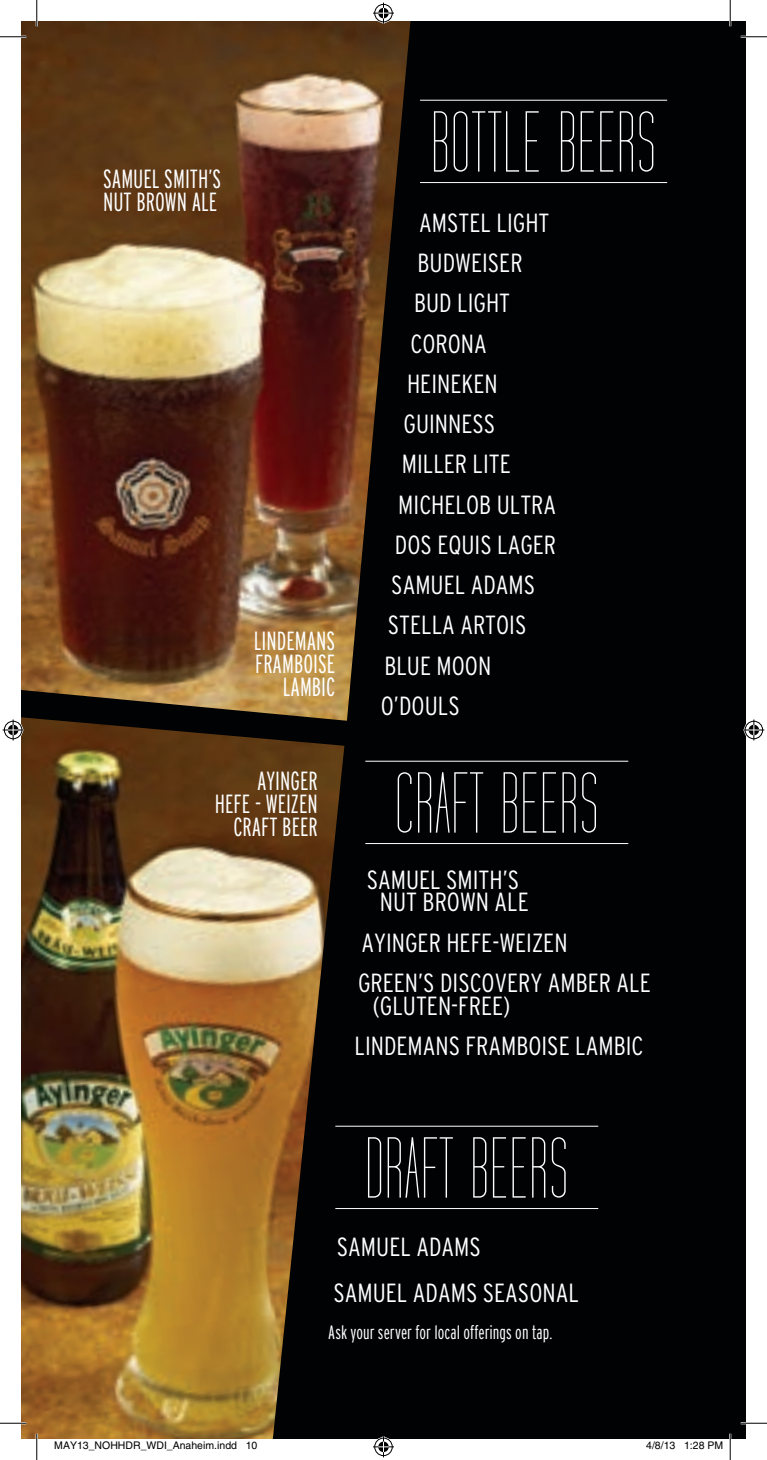
<style>
.page{position:relative;width:767px;height:1460px;background:#fff}
.page>*{position:absolute;margin:0;border:0;box-sizing:border-box;transform-origin:0 0}
.t1{font:87.5px "Tall Films";color:#fff}
.t2{font:300 condensed 26.25px/40.2px "Interstate";color:#fff}
.t3{font:300 extra-condensed 26.25px/22.8px "Interstate";color:#fff;text-align:right}
.t4{font:300 extra-condensed 19.25px "Interstate";color:#fff}
.t5{font:10.5px "Helvetica";color:#000}
</style>
<div class="page">
<div style="left:21px;top:21px;width:725px;height:1417px;background:#010203"></div>
<hr style="left:420px;top:100px;width:247px;height:1px;background:#fff">
<hr style="left:420px;top:182px;width:247px;height:1px;background:#fff">
<hr style="left:365px;top:761px;width:263px;height:1px;background:#fff">
<hr style="left:365px;top:843px;width:263px;height:1px;background:#fff">
<hr style="left:335px;top:1125px;width:263px;height:1px;background:#fff">
<hr style="left:335px;top:1208px;width:263px;height:1px;background:#fff">
<img style="left:21px;top:21px;width:389px;height:700px">
<img style="left:21px;top:717px;width:323px;height:721px">
<hr style="left:0;top:36px;width:26px;height:2px;background:#fff">
<hr style="left:740px;top:36px;width:26px;height:2px;background:#fff">
<hr style="left:0;top:1422px;width:26px;height:2px;background:#fff">
<hr style="left:740px;top:1422px;width:26px;height:2px;background:#fff">
<hr style="left:36px;top:0;width:2px;height:26px;background:#fff">
<hr style="left:36px;top:1433px;width:2px;height:27px;background:#fff">
<hr style="left:729px;top:0;width:2px;height:26px;background:#fff">
<hr style="left:729px;top:1433px;width:2px;height:27px;background:#fff">
<svg style="left:0;top:36px;width:26px;height:1px"></svg>
<svg style="left:740px;top:36px;width:26px;height:1px"></svg>
<svg style="left:0;top:1422px;width:26px;height:1px"></svg>
<svg style="left:740px;top:1422px;width:26px;height:1px"></svg>
<svg style="left:36px;top:0;width:1px;height:26px"></svg>
<svg style="left:36px;top:1433px;width:1px;height:27px"></svg>
<svg style="left:729px;top:0;width:1px;height:26px"></svg>
<svg style="left:729px;top:1433px;width:1px;height:27px"></svg>
<svg style="left:373px;top:3px;width:21px;height:21px"></svg>
<svg style="left:373px;top:1436px;width:21px;height:21px"></svg>
<svg style="left:3px;top:719px;width:21px;height:21px"></svg>
<svg style="left:743px;top:719px;width:21px;height:21px"></svg>
<svg style="left:54px;top:1438px;width:183px;height:1px"></svg>
<div style="left:252px;top:1441px;width:5px;height:9px;border:1px solid #fff;border-radius:50%"></div>
<svg style="left:684px;top:1438px;width:39px;height:1px"></svg>
<p class="t3" style="left:103px;top:167px;width:120px;text-align:left">SAMUEL SMITH’S<br>NUT BROWN ALE</p>
<p class="t3" style="left:254px;top:629px;width:83px">LINDEMANS<br>FRAMBOISE<br>LAMBIC</p>
<p class="t1" style="left:430px;top:102px;width:227px">BOTTLE BEERS</p>
<p class="t2" style="left:419px;top:202px;width:132px">AMSTEL LIGHT</p>
<p class="t2" style="left:417px;top:242px;width:106px">BUDWEISER</p>
<p class="t2" style="left:414px;top:283px;width:98px">BUD LIGHT</p>
<p class="t2" style="left:410px;top:323px;width:78px">CORONA</p>
<p class="t2" style="left:407px;top:363px;width:92px">HEINEKEN</p>
<p class="t2" style="left:403px;top:403px;width:93px">GUINNESS</p>
<p class="t2" style="left:402px;top:444px;width:111px">MILLER LITE</p>
<p class="t2" style="left:398px;top:484px;width:159px">MICHELOB ULTRA</p>
<p class="t2" style="left:395px;top:524px;width:163px">DOS EQUIS LAGER</p>
<p class="t2" style="left:391px;top:564px;width:145px">SAMUEL ADAMS</p>
<p class="t2" style="left:388px;top:605px;width:140px">STELLA ARTOIS</p>
<p class="t2" style="left:384px;top:645px;width:108px">BLUE MOON</p>
<p class="t2" style="left:381px;top:685px;width:80px">O’DOULS</p>
<p class="t3" style="left:215px;top:769px;width:104px">AYINGER<br>HEFE - WEIZEN<br>CRAFT BEER</p>
<p class="t1" style="left:394px;top:762px;width:206px">CRAFT BEERS</p>
<p class="t2" style="left:367px;top:868px;width:163px;line-height:22.8px;text-align:center">SAMUEL SMITH’S<br>NUT BROWN ALE</p>
<p class="t2" style="left:358px;top:922px;width:294px">AYINGER HEFE-WEIZEN<br>GREEN’S DISCOVERY AMBER ALE</p>
<p class="t2" style="left:354px;top:985px;width:290px;text-indent:18px">(GLUTEN-FREE)<br>LINDEMANS FRAMBOISE LAMBIC</p>
<p class="t1" style="left:364px;top:1127px;width:206px">DRAFT BEERS</p>
<p class="t2" style="left:333px;top:1224px;width:247px;line-height:45.5px">SAMUEL ADAMS<br>SAMUEL ADAMS SEASONAL</p>
<p class="t4" style="left:328px;top:1321px;width:225px">ASK YOUR SERVER FOR LOCAL OFFERINGS ON TAP.</p>
<p class="t5" style="left:54px;top:1439px;width:205px">MAY13_NOHHDR_WDI_Anaheim.indd 10</p>
<p class="t5" style="left:646px;top:1439px;width:79px">4/8/13 1:28 PM</p>
</div>
